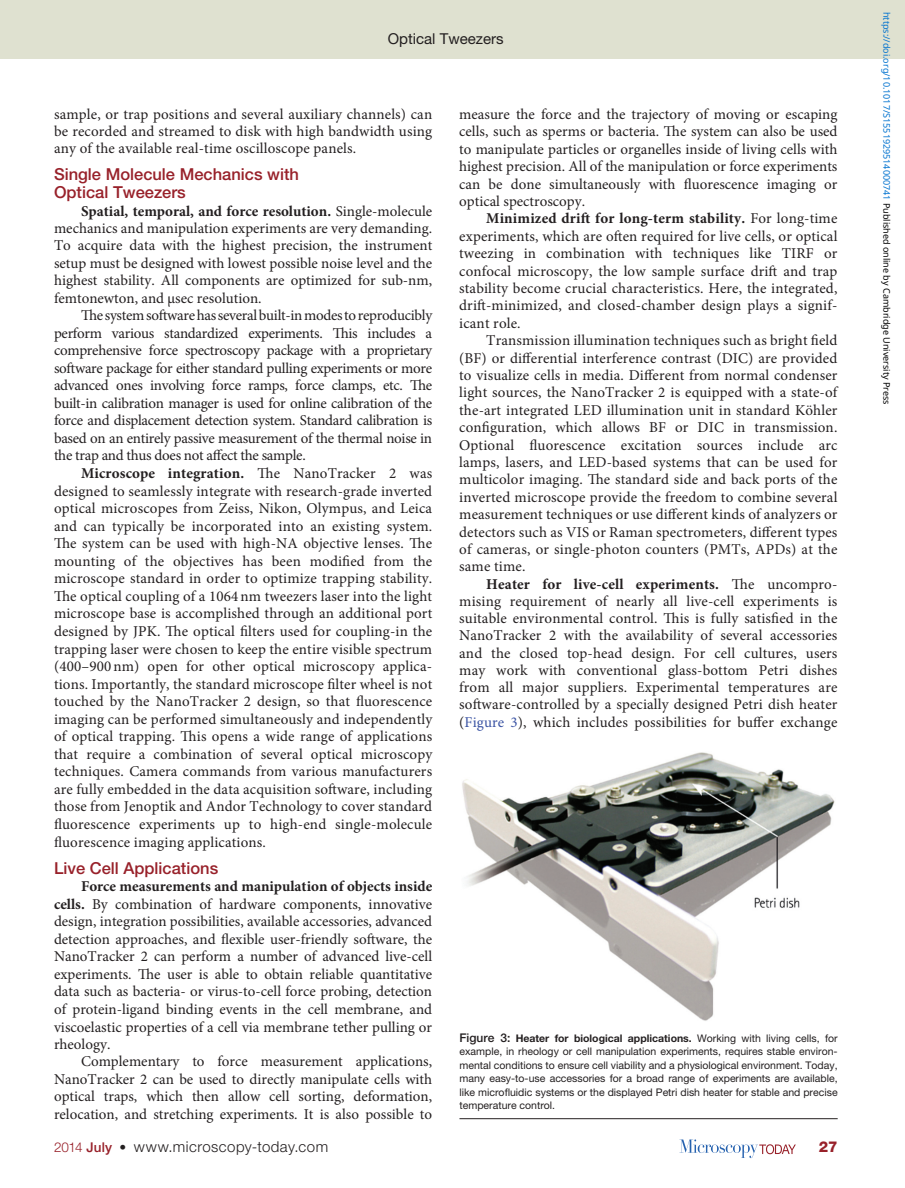
<style>
.page{position:relative;width:905px;height:1188px;background:#fff}
.page>*{position:absolute;margin:0;border:0;box-sizing:border-box;transform-origin:0 0}
.pSec1ttl{font:500 16.5px/18px "Helvetica Neue LT Std";color:#98212a}
.pFirstpara{font:15px/17.5px "Minion Pro";letter-spacing:.01em;color:#231f20;text-align:justify}
.pPara{font:15px/17.4px "Minion Pro";color:#231f20;text-align:justify}
.t1{font:300 15px "Helvetica Neue LT Std";letter-spacing:.03em;color:#231f20}
.t2{font:15px "Helvetica Neue LT Std";color:#231f20}
.t3{font:800 15px "Helvetica Neue LT Std";color:#98212a}
.pFigureCaption{font:10.5px/13.5px "Helvetica Neue LT Std";color:#231f20;text-align:justify}
.t4{font:9px "Noto Sans";color:#0172cf}
.s1{font-weight:700}
.s2{color:#3a53a3}
.s3{font-weight:500;font-size:12px}
.s4{font-size:13.5px;color:#98212a}
.s5{font-weight:500;font-size:13.5px;color:#98212a}
.s6{font-weight:500;font-size:13.5px}
.s7{color:#000}
</style>
<div class="page">
<svg style="left:679px;top:1139px;width:116px;height:19px"></svg>
<div style="left:0;top:0;width:904px;height:58px;background:#dfe1d0"></div>
<img style="left:462px;top:752px;width:373px;height:269px">
<hr style="left:459px;top:1118px;width:378px;height:1px;background:#231f20">
<p class="t2" style="left:388px;top:30px;width:117px">Optical Tweezers</p>
<p class="pFirstpara" style="left:54px;top:106px;width:380px;line-height:17.1px">sample, or trap positions and several auxiliary channels) can be recorded and streamed to disk with high bandwidth using any of the available real-time oscilloscope panels.</p>
<p class="pSec1ttl" style="left:54px;top:165px;width:246px">Single Molecule Mechanics with<br>Optical Tweezers</p>
<p class="pFirstpara" style="left:54px;top:202px;width:380px;text-indent:27px"><span class="s1">Spatial, temporal, and force resolution.</span> Single-molecule mechanics and manipulation experiments are very demanding.<br>To acquire data with the highest precision, the instrument setup must be designed with lowest possible noise level and the highest stability. All components are optimized for sub-nm, femtonewton, and µsec resolution.</p>
<p class="pPara" style="left:54px;top:307px;width:380px;text-indent:27px">The system software has several built-in modes to reproducibly perform various standardized experiments. This includes a comprehensive force spectroscopy package with a proprietary software package for either standard pulling experiments or more advanced ones involving force ramps, force clamps, etc. The built-in calibration manager is used for online calibration of the force and displacement detection system. Standard calibration is based on an entirely passive measurement of the thermal noise in the trap and thus does not affect the sample.</p>
<p class="pFirstpara" style="left:54px;top:465px;width:380px;text-indent:27px"><span class="s1">Microscope integration.</span> The NanoTracker 2 was designed to seamlessly integrate with research-grade inverted optical microscopes from Zeiss, Nikon, Olympus, and Leica and can typically be incorporated into an existing system.<br>The system can be used with high-NA objective lenses. The mounting of the objectives has been modified from the microscope standard in order to optimize trapping stability.<br>The optical coupling of a 1064 nm tweezers laser into the light microscope base is accomplished through an additional port designed by JPK. The optical filters used for coupling-in the trapping laser were chosen to keep the entire visible spectrum (400–900 nm) open for other optical microscopy applica&shy;tions. Importantly, the standard microscope filter wheel is not touched by the NanoTracker 2 design, so that fluorescence imaging can be performed simultaneously and independently of optical trapping. This opens a wide range of applications that require a combination of several optical microscopy techniques. Camera commands from various manufacturers are fully embedded in the data acquisition software, including those from Jenoptik and Andor Technology to cover standard fluorescence experiments up to high-end single-molecule fluorescence imaging applications.</p>
<p class="pSec1ttl" style="left:54px;top:859px;width:166px">Live Cell Applications</p>
<p class="pFirstpara" style="left:54px;top:878px;width:380px;text-indent:27px"><span class="s1">Force measurements and manipulation of objects inside cells.</span> By combination of hardware components, innovative design, integration possibilities, available accessories, advanced detection approaches, and flexible user-friendly software, the NanoTracker 2 can perform a number of advanced live-cell experiments. The user is able to obtain reliable quantitative data such as bacteria- or virus-to-cell force probing, detection of protein-ligand binding events in the cell membrane, and viscoelastic properties of a cell via membrane tether pulling or rheology.</p>
<p class="pPara" style="left:54px;top:1053px;width:380px;text-indent:27px">Complementary to force measurement applications, NanoTracker 2 can be used to directly manipulate cells with optical traps, which then allow cell sorting, deformation, relocation, and stretching experiments. It is also possible to</p>
<p class="pPara" style="left:459px;top:105px;width:380px">measure the force and the trajectory of moving or escaping cells, such as sperms or bacteria. The system can also be used to manipulate particles or organelles inside of living cells with highest precision. All of the manipulation or force experiments can be done simultaneously with fluorescence imaging or optical spectroscopy.</p>
<p class="pFirstpara" style="left:459px;top:210px;width:380px;text-indent:27px"><span class="s1">Minimized drift for long-term stability.</span> For long-time experiments, which are often required for live cells, or optical tweezing in combination with techniques like TIRF or confocal microscopy, the low sample surface drift and trap stability become crucial characteristics. Here, the integrated, drift-minimized, and closed-chamber design plays a signif&shy;icant role.</p>
<p class="pPara" style="left:459px;top:332px;width:380px;text-indent:27px">Transmission illumination techniques such as bright field (BF) or differential interference contrast (DIC) are provided to visualize cells in media. Different from normal condenser light sources, the NanoTracker 2 is equipped with a state-of the-art integrated LED illumination unit in standard Köhler configuration, which allows BF or DIC in transmission.<br>Optional fluorescence excitation sources include arc lamps, lasers, and LED-based systems that can be used for multicolor imaging. The standard side and back ports of the inverted microscope provide the freedom to combine several measurement techniques or use different kinds of analyzers or detectors such as VIS or Raman spectrometers, different types of cameras, or single-photon counters (PMTs, APDs) at the same time.</p>
<p class="pFirstpara" style="left:459px;top:575px;width:380px;text-indent:27px"><span class="s1">Heater for live-cell experiments.</span> The uncompro&shy;mising requirement of nearly all live-cell experiments is suitable environmental control. This is fully satisfied in the NanoTracker 2 with the availability of several accessories and the closed top-head design. For cell cultures, users may work with conventional glass-bottom Petri dishes from all major suppliers. Experimental temperatures are software-controlled by a specially designed Petri dish heater (<span class="s2">Figure 3</span>), which includes possibilities for buffer exchange</p>
<p class="pFigureCaption" style="left:459px;top:1031px;width:380px"><span class="s3">Figure 3:</span> <span class="s1">Heater for biological applications.</span> Working with living cells, for example, in rheology or cell manipulation experiments, requires stable environ&shy;mental conditions to ensure cell viability and a physiological environment. Today, many easy-to-use accessories for a broad range of experiments are available, like microfluidic systems or the displayed Petri dish heater for stable and precise temperature control.</p>
<p class="t1" style="left:54px;top:1137px;width:275px"><span class="s4">2014</span> <span class="s5">July</span> <span class="s6">•</span> www.microscopy-today.com</p>
<p class="t3" style="left:818px;top:1138px;width:20px">27</p>
<p class="t4" style="left:893px;top:12px;width:394px;rotate:90deg">https://doi.org/10.1017/S1551929514000741 <span class="s7">Published online by Cambridge University Press</span></p>
</div>
